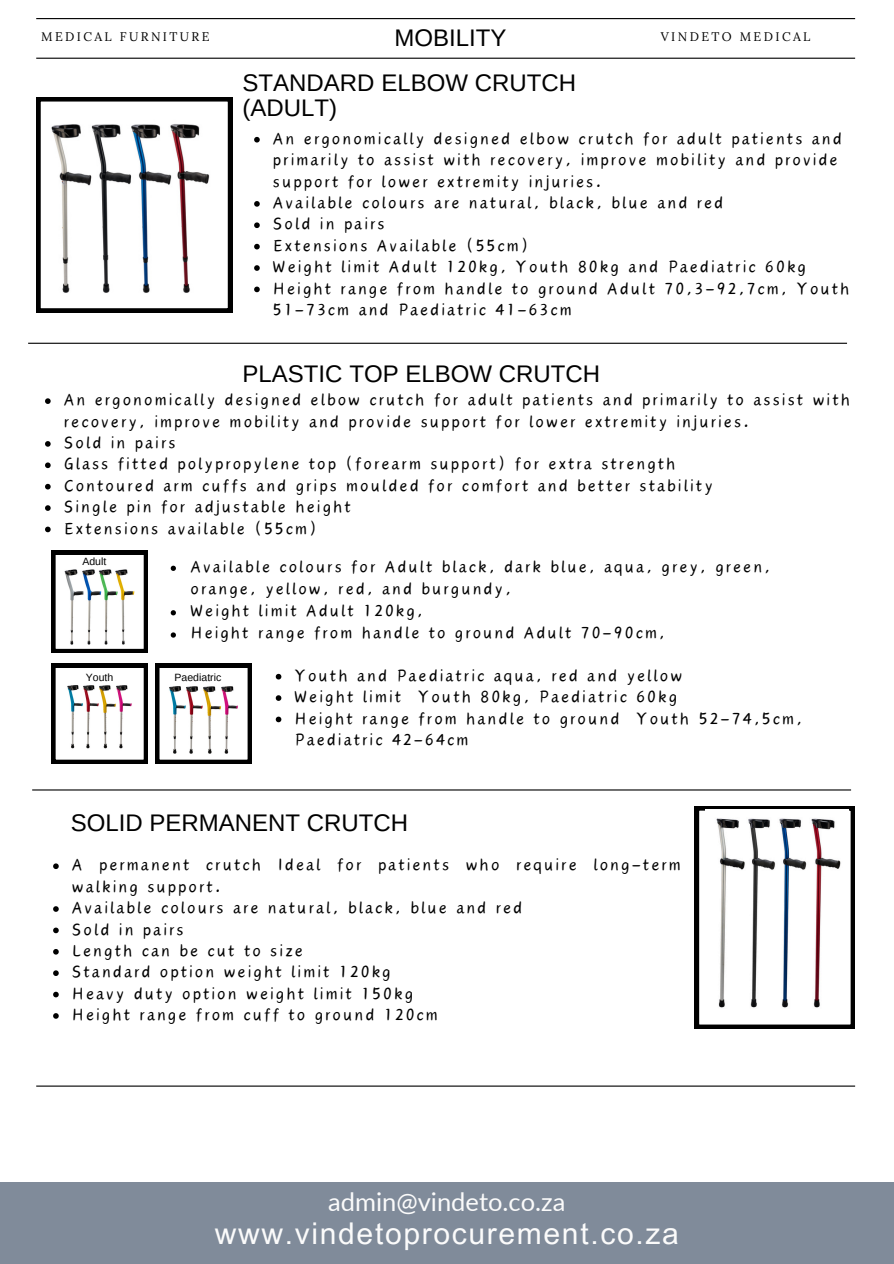
<style>
.page{position:relative;width:894px;height:1264px;background:#fff}
.page>*{position:absolute;margin:0;border:0;box-sizing:border-box;transform-origin:0 0}
.t1{font:30px "Arial MT Pro";letter-spacing:.055em;color:#fbfbfb}
.t2{font:25.5px "Lato";color:#fbfbfb}
.t3{font:24px/24.8px "Arimo";color:#000}
.t4{font:21px/21.3px "Canva Wander World";letter-spacing:.1em;color:#000}
.t5{font:12.45px "Lora";letter-spacing:.19em;color:#000}
.t6{font:10.5px "Arimo";color:#000}
</style>
<div class="page">
<hr style="left:36px;top:18px;width:818px;height:1px;background:#000">
<hr style="left:36px;top:58px;width:818px;height:1px;background:#000">
<div style="left:0;top:1182px;width:893px;height:81px;background:#808b9a"></div>
<hr style="left:28px;top:343px;width:818px;height:1px;background:#000">
<svg style="left:36px;top:97px;width:196px;height:216px"></svg>
<img style="left:50px;top:111px;width:169px;height:187px">
<svg style="left:254px;top:137px;width:6px;height:5px"></svg>
<svg style="left:254px;top:201px;width:6px;height:6px"></svg>
<svg style="left:254px;top:222px;width:6px;height:6px"></svg>
<svg style="left:254px;top:244px;width:6px;height:5px"></svg>
<svg style="left:254px;top:265px;width:6px;height:6px"></svg>
<svg style="left:254px;top:286px;width:6px;height:6px"></svg>
<hr style="left:32px;top:789px;width:818px;height:1px;background:#000">
<svg style="left:51px;top:550px;width:97px;height:103px"></svg>
<img style="left:58px;top:568px;width:83px;height:77px">
<svg style="left:155px;top:663px;width:97px;height:100px"></svg>
<img style="left:162px;top:670px;width:83px;height:86px">
<svg style="left:45px;top:398px;width:6px;height:6px"></svg>
<svg style="left:45px;top:441px;width:6px;height:6px"></svg>
<svg style="left:45px;top:462px;width:6px;height:6px"></svg>
<svg style="left:45px;top:484px;width:6px;height:5px"></svg>
<svg style="left:45px;top:505px;width:6px;height:6px"></svg>
<svg style="left:45px;top:526px;width:6px;height:6px"></svg>
<svg style="left:171px;top:565px;width:5px;height:6px"></svg>
<svg style="left:171px;top:610px;width:5px;height:5px"></svg>
<svg style="left:171px;top:632px;width:5px;height:5px"></svg>
<svg style="left:276px;top:674px;width:5px;height:5px"></svg>
<svg style="left:276px;top:695px;width:5px;height:6px"></svg>
<svg style="left:276px;top:716px;width:5px;height:6px"></svg>
<svg style="left:51px;top:663px;width:97px;height:100px"></svg>
<img style="left:58px;top:670px;width:83px;height:86px">
<svg style="left:53px;top:863px;width:6px;height:6px"></svg>
<svg style="left:53px;top:906px;width:6px;height:5px"></svg>
<svg style="left:53px;top:927px;width:6px;height:6px"></svg>
<svg style="left:53px;top:949px;width:6px;height:5px"></svg>
<svg style="left:53px;top:970px;width:6px;height:6px"></svg>
<svg style="left:53px;top:991px;width:6px;height:6px"></svg>
<svg style="left:53px;top:1013px;width:6px;height:5px"></svg>
<svg style="left:694px;top:806px;width:160px;height:222px"></svg>
<img style="left:704px;top:809px;width:143px;height:207px">
<hr style="left:36px;top:1085px;width:818px;height:1px;background:#000">
<h2 class="t5" style="left:41px;top:28px;width:170px">MEDICAL FURNITURE</h2>
<p class="t3" style="left:394px;top:26px;width:113px">MOBILITY</p>
<p class="t5" style="left:660px;top:28px;width:151px">VINDETO MEDICAL</p>
<p class="t3" style="left:242px;top:70px;width:335px">STANDARD ELBOW CRUTCH (ADULT)</p>
<h2 class="t4" style="left:273px;top:128px;width:570px">An ergonomically designed elbow crutch for adult patients and primarily to assist with recovery, improve mobility and provide support for lower extremity injuries.</h2>
<p class="t4" style="left:273px;top:192px;width:451px">Available colours are natural, black, blue and red</p>
<p class="t4" style="left:273px;top:213px;width:113px">Sold in pairs</p>
<p class="t4" style="left:273px;top:235px;width:257px">Extensions Available (55cm)</p>
<p class="t4" style="left:273px;top:256px;width:534px">Weight limit Adult 120kg, Youth 80kg and Paediatric 60kg</p>
<p class="t4" style="left:273px;top:277px;width:578px">Height range from handle to ground Adult 70,3-92,7cm, Youth<br>51-73cm and Paediatric 41-63cm</p>
<p class="t3" style="left:242px;top:361px;width:359px">PLASTIC TOP ELBOW CRUTCH</p>
<p class="t4" style="left:64px;top:389px;width:787px">An ergonomically designed elbow crutch for adult patients and primarily to assist with recovery, improve mobility and provide support for lower extremity injuries.</p>
<p class="t4" style="left:64px;top:432px;width:113px">Sold in pairs</p>
<p class="t4" style="left:64px;top:453px;width:613px">Glass fitted polypropylene top (forearm support) for extra strength</p>
<p class="t4" style="left:64px;top:475px;width:650px">Contoured arm cuffs and grips moulded for comfort and better stability</p>
<p class="t4" style="left:64px;top:496px;width:288px">Single pin for adjustable height</p>
<p class="t4" style="left:64px;top:517px;width:254px">Extensions available (55cm)</p>
<p class="t4" style="left:190px;top:555px;width:581px;line-height:22.2px">Available colours for Adult black, dark blue, aqua, grey, green, orange, yellow, red, and burgundy,</p>
<p class="t4" style="left:190px;top:600px;width:234px">Weight limit Adult 120kg,</p>
<p class="t4" style="left:190px;top:622px;width:476px">Height range from handle to ground Adult 70-90cm,</p>
<p class="t4" style="left:294px;top:665px;width:389px">Youth and Paediatric aqua, red and yellow</p>
<p class="t4" style="left:294px;top:686px;width:384px">Weight limit Youth 80kg, Paediatric 60kg</p>
<p class="t4" style="left:294px;top:707px;width:509px">Height range from handle to ground Youth 52-74,5cm,<br>Paediatric 42-64cm</p>
<p class="t6" style="left:82px;top:556px;width:25px">Adult</p>
<p class="t6" style="left:174px;top:671px;width:48px">Paediatric</p>
<p class="t6" style="left:86px;top:672px;width:29px">Youth</p>
<p class="t3" style="left:71px;top:810px;width:339px">SOLID PERMANENT CRUTCH</p>
<p class="t4" style="left:72px;top:854px;width:610px">A permanent crutch Ideal for patients who require long-term walking support.</p>
<p class="t4" style="left:72px;top:897px;width:451px">Available colours are natural, black, blue and red</p>
<p class="t4" style="left:72px;top:918px;width:113px">Sold in pairs</p>
<p class="t4" style="left:72px;top:940px;width:232px">Length can be cut to size</p>
<p class="t4" style="left:72px;top:961px;width:320px">Standard option weight limit 120kg</p>
<p class="t4" style="left:72px;top:982px;width:342px">Heavy duty option weight limit 150kg</p>
<h3 class="t4" style="left:72px;top:1004px;width:367px">Height range from cuff to ground 120cm</h3>
<h5 class="t2" style="left:328px;top:1186px;width:239px">admin@vindeto.co.za</h5>
<h2 class="t1" style="left:215px;top:1221px;width:465px">www.vindetoprocurement.co.za</h2>
</div>
